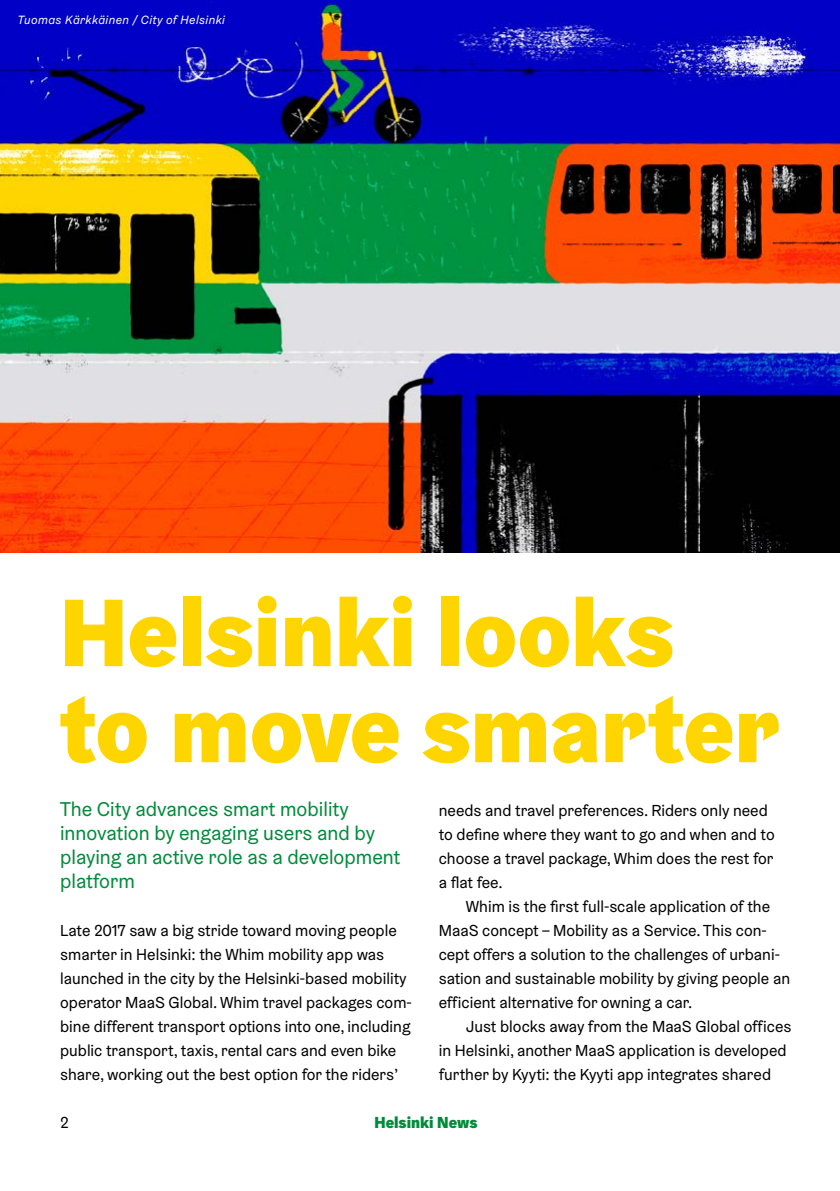
<style>
.page{position:relative;width:840px;height:1191px;background:#fff}
.page>*{position:absolute;margin:0;border:0;box-sizing:border-box;transform-origin:0 0}
.t1{font:900 96px/96px "Helsinki Grotesk";color:#ffd500}
.t2{font:20px/24px "Helsinki Grotesk";color:#008b3a}
.t3{font:16px/24px "Helsinki Grotesk";color:#000}
.t4{font:900 16px "Helsinki Grotesk";color:#008b3a}
.t5{font:italic 12px "Helsinki Grotesk";letter-spacing:.035em;color:#fff}
</style>
<div class="page">
<img style="left:0;top:0;width:839px;height:552px">
<p class="t5" style="left:18px;top:12px;width:208px">Tuomas Kärkkäinen / City of Helsinki</p>
<h1 class="t1" style="left:60px;top:583px;width:720px">Helsinki looks to move smarter</h1>
<p class="t2" style="left:60px;top:797px;width:341px">The City advances smart mobility innovation by engaging users and by playing an active role as a development platform</p>
<p class="t3" style="left:438px;top:798px;width:337px">needs and travel preferences. Riders only need to define where they want to go and when and to choose a travel package, Whim does the rest for a flat fee.</p>
<p class="t3" style="left:438px;top:894px;width:352px;text-indent:27px">Whim is the first full-scale application of the MaaS concept – Mobility as a Service. This con&shy;cept offers a solution to the challenges of urbani&shy;sation and sustainable mobility by giving people an efficient alternative for owning a car.</p>
<p class="t3" style="left:438px;top:1014px;width:354px;text-indent:27px">Just blocks away from the MaaS Global offices in Helsinki, another MaaS application is developed further by Kyyti: the Kyyti app integrates shared</p>
<p class="t3" style="left:60px;top:918px;width:353px">Late 2017 saw a big stride toward moving people smarter in Helsinki: the Whim mobility app was launched in the city by the Helsinki-based mobility operator MaaS Global. Whim travel packages com&shy;bine different transport options into one, including public transport, taxis, rental cars and even bike share, working out the best option for the riders’</p>
<p class="t3" style="left:60px;top:1110px;width:10px">2</p>
<p class="t4" style="left:374px;top:1112px;width:104px">Helsinki News</p>
</div>
